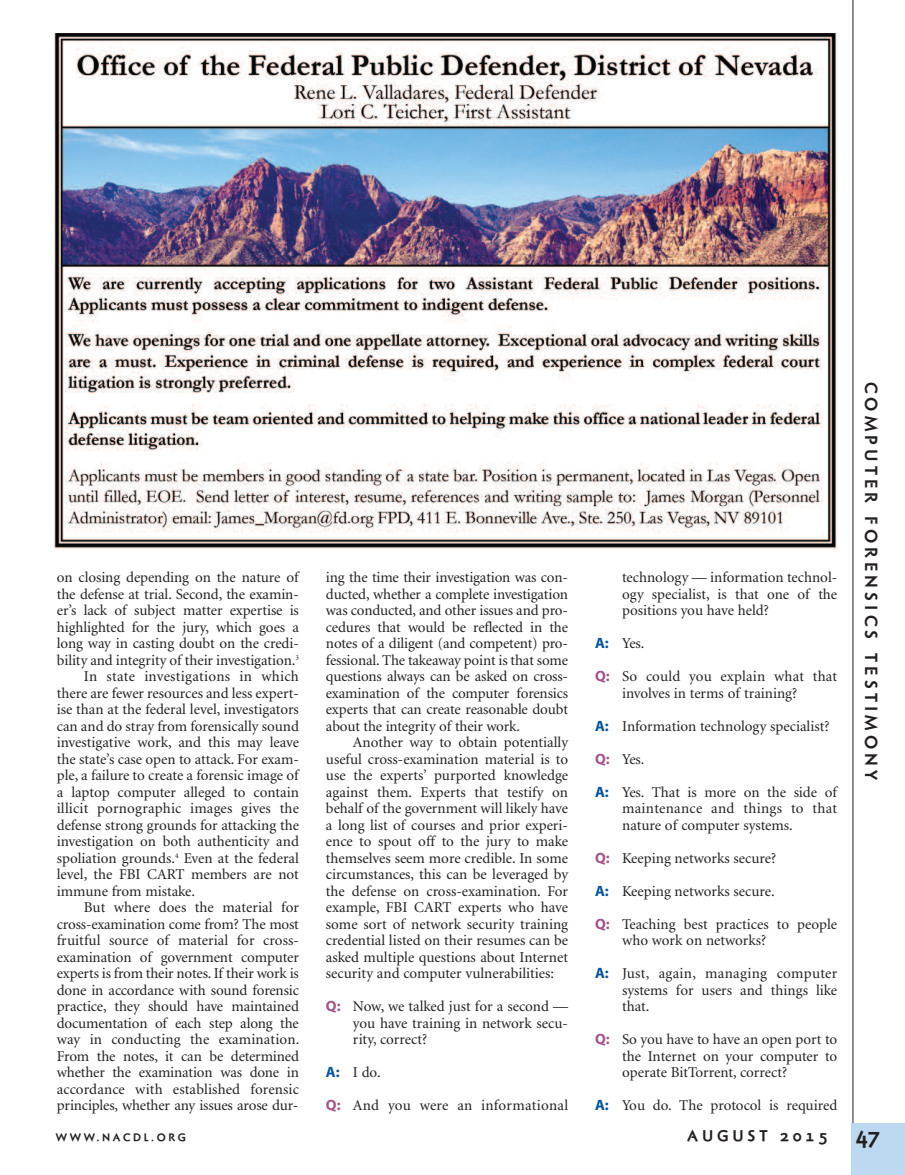
<style>
.page{position:relative;width:905px;height:1175px;background:#fff}
.page>*{position:absolute;margin:0;border:0;box-sizing:border-box;transform-origin:0 0}
.t1{font:700 21px "Naniara";color:#231f20;scale:.95 1}
.t2{font:700 16.5px "Naniara";letter-spacing:.25em;color:#231f20}
.t3{font:15px/16.5px "Minion";color:#231f20;text-align:justify}
.t4{font:15px "Minion";letter-spacing:.02em;color:#231f20}
.t5{font:700 15px "Naniara";letter-spacing:.25em;color:#231f20}
.t6{font:700 10.5px "Naniara";letter-spacing:.25em;color:#231f20}
.s1{font-family:"Myriad";font-weight:700;color:#a3538a}
.s2{font-family:"Myriad";font-weight:700;color:#01529b}
</style>
<div class="page">
<svg style="left:852px;top:0;width:2px;height:1123px"></svg>
<div style="left:851px;top:1123px;width:53px;height:51px;background:#bcd9f1"></div>
<img style="left:54px;top:34px;width:783px;height:515px">
<p class="t3" style="left:57px;top:570px;width:243px">on closing depending on the nature of</p>
<p class="t3" style="left:57px;top:587px;width:243px">the defense at trial. Second, the examin-</p>
<p class="t3" style="left:57px;top:603px;width:244px">er’s lack of subject matter expertise is</p>
<p class="t3" style="left:57px;top:620px;width:243px">highlighted for the jury, which goes a</p>
<p class="t3" style="left:57px;top:636px;width:243px">long way in casting doubt on the credi-</p>
<p class="t3" style="left:57px;top:653px;width:244px">bility and integrity of their investigation.<sup>3</sup></p>
<p class="t4" style="left:84px;top:670px;width:217px">In state investigations in which</p>
<p class="t3" style="left:57px;top:686px;width:243px">there are fewer resources and less expert-</p>
<p class="t3" style="left:57px;top:702px;width:244px">ise than at the federal level, investigators</p>
<p class="t3" style="left:57px;top:719px;width:244px">can and do stray from forensically sound</p>
<p class="t3" style="left:57px;top:735px;width:244px">investigative work, and this may leave</p>
<p class="t3" style="left:57px;top:752px;width:244px">the state’s case open to attack. For exam-</p>
<p class="t3" style="left:57px;top:768px;width:243px">ple, a failure to create a forensic image of</p>
<p class="t3" style="left:57px;top:785px;width:243px">a laptop computer alleged to contain</p>
<p class="t3" style="left:57px;top:801px;width:244px">illicit pornographic images gives the</p>
<p class="t3" style="left:57px;top:818px;width:244px">defense strong grounds for attacking the</p>
<p class="t3" style="left:57px;top:834px;width:244px">investigation on both authenticity and</p>
<p class="t3" style="left:57px;top:851px;width:244px">spoliation grounds.<sup>4</sup> Even at the federal</p>
<p class="t3" style="left:57px;top:867px;width:244px">level, the FBI CART members are not</p>
<p class="t3" style="left:57px;top:884px;width:140px">immune from mistake.</p>
<p class="t3" style="left:84px;top:900px;width:216px">But where does the material for</p>
<p class="t3" style="left:57px;top:917px;width:244px">cross-examination come from? The most</p>
<p class="t3" style="left:57px;top:933px;width:243px">fruitful source of material for cross-</p>
<p class="t3" style="left:57px;top:950px;width:244px">examination of government computer</p>
<p class="t3" style="left:57px;top:966px;width:244px">experts is from their notes. If their work is</p>
<p class="t3" style="left:57px;top:983px;width:243px">done in accordance with sound forensic</p>
<p class="t3" style="left:57px;top:999px;width:244px">practice, they should have maintained</p>
<p class="t3" style="left:57px;top:1016px;width:244px">documentation of each step along the</p>
<p class="t3" style="left:57px;top:1032px;width:244px">way in conducting the examination.</p>
<p class="t3" style="left:57px;top:1049px;width:244px">From the notes, it can be determined</p>
<p class="t3" style="left:57px;top:1065px;width:243px">whether the examination was done in</p>
<p class="t3" style="left:57px;top:1082px;width:244px">accordance with established forensic</p>
<p class="t3" style="left:57px;top:1098px;width:243px">principles, whether any issues arose dur-</p>
<p class="t3" style="left:326px;top:570px;width:244px">ing the time their investigation was con&shy;ducted, whether a complete investigation was conducted, and other issues and pro&shy;cedures that would be reflected in the notes of a diligent (and competent) pro&shy;fessional. The takeaway point is that some questions always can be asked on cross&shy;examination of the computer forensics experts that can create reasonable doubt about the integrity of their work.</p>
<p class="t3" style="left:326px;top:735px;width:244px;text-indent:27px">Another way to obtain potentially useful cross-examination material is to use the experts’ purported knowledge against them. Experts that testify on behalf of the government will likely have a long list of courses and prior experi&shy;ence to spout off to the jury to make themselves seem more credible. In some circumstances, this can be leveraged by the defense on cross-examination. For example, FBI CART experts who have some sort of network security training credential listed on their resumes can be asked multiple questions about Internet security and computer vulnerabilities:</p>
<p class="t3" style="left:353px;top:999px;width:217px;text-indent:-27px"><span class="s1">Q:</span> Now, we talked just for a second — you have training in network secu&shy;rity, correct?</p>
<p class="t3" style="left:326px;top:1065px;width:56px"><span class="s2">A:</span> I do.</p>
<p class="t4" style="left:326px;top:1099px;width:244px"><span class="s1">Q:</span> And you were an informational</p>
<p class="t3" style="left:622px;top:570px;width:217px">technology — information technol&shy;ogy specialist, is that one of the positions you have held?</p>
<p class="t3" style="left:595px;top:636px;width:51px"><span class="s2">A:</span> Yes.</p>
<p class="t3" style="left:622px;top:669px;width:217px;text-indent:-27px"><span class="s1">Q:</span> So could you explain what that involves in terms of training?</p>
<p class="t3" style="left:595px;top:719px;width:236px"><span class="s2">A:</span> Information technology specialist?</p>
<p class="t3" style="left:595px;top:752px;width:51px"><span class="s1">Q:</span> Yes.</p>
<p class="t3" style="left:622px;top:785px;width:217px;text-indent:-27px"><span class="s2">A:</span> Yes. That is more on the side of maintenance and things to that nature of computer systems.</p>
<p class="t3" style="left:595px;top:851px;width:183px"><span class="s1">Q:</span> Keeping networks secure?</p>
<p class="t3" style="left:595px;top:884px;width:181px"><span class="s2">A:</span> Keeping networks secure.</p>
<p class="t3" style="left:622px;top:917px;width:217px;text-indent:-27px"><span class="s1">Q:</span> Teaching best practices to people who work on networks?</p>
<p class="t3" style="left:622px;top:966px;width:217px;text-indent:-27px"><span class="s2">A:</span> Just, again, managing computer systems for users and things like that.</p>
<p class="t3" style="left:622px;top:1032px;width:217px;text-indent:-27px"><span class="s1">Q:</span> So you have to have an open port to the Internet on your computer to operate BitTorrent, correct?</p>
<p class="t3" style="left:595px;top:1098px;width:244px"><span class="s2">A:</span> You do. The protocol is required</p>
<p class="t6" style="left:56px;top:1133px;width:132px">WWW.NACDL.ORG</p>
<p class="t5" style="left:687px;top:1129px;width:142px">AUGUST 2015</p>
<p class="t2" style="left:877px;top:381px;width:400px;rotate:90deg">COMPUTER FORENSICS TESTIMONY</p>
<h1 class="t1" style="left:855px;top:1128px;width:27px">47</h1>
</div>
